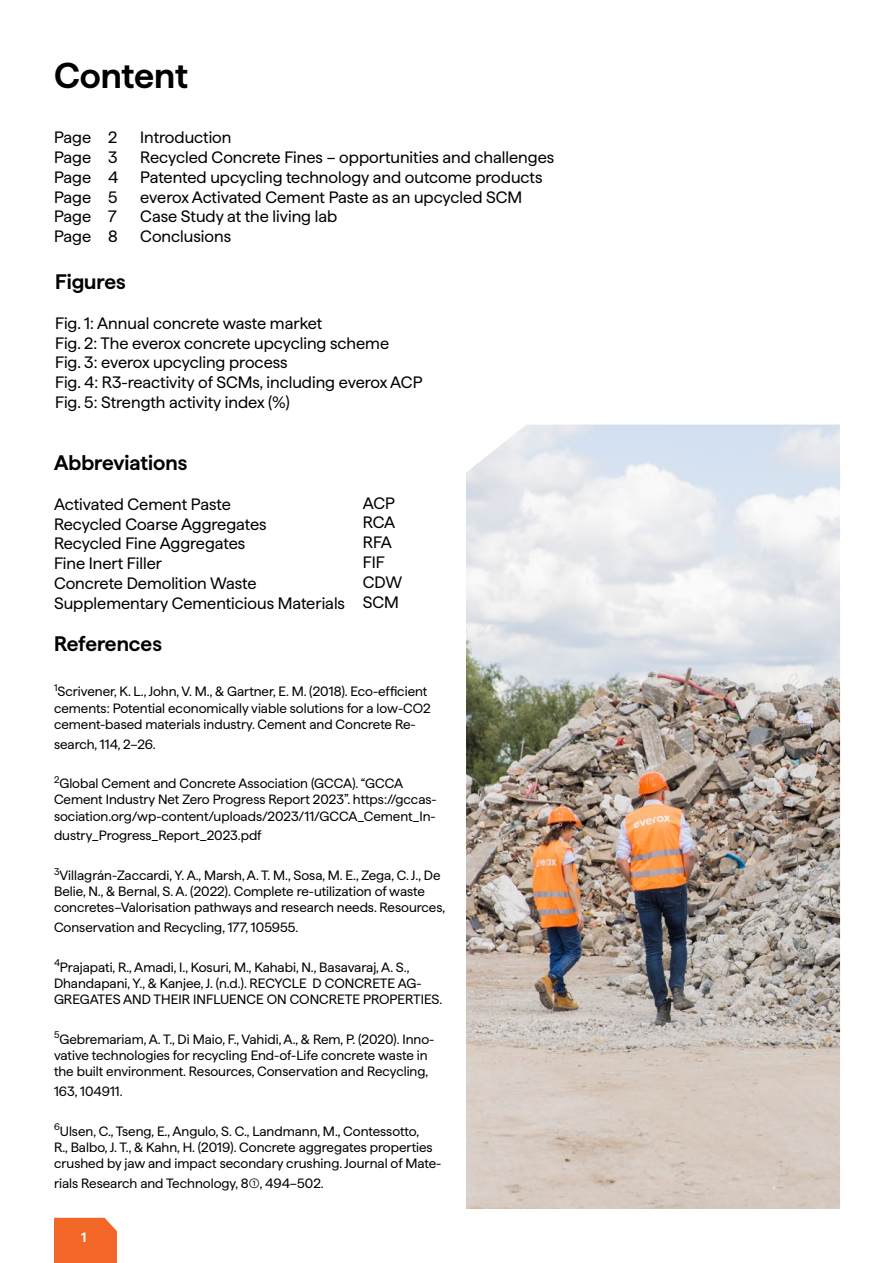
<style>
.page{position:relative;width:893px;height:1263px;background:#fff}
.page>*{position:absolute;margin:0;border:0;box-sizing:border-box;transform-origin:0 0}
.t1{font:600 36px "Haffer";letter-spacing:-.005em;color:#000}
.t2{font:600 21px "Haffer";color:#000}
.t3{font:16.5px "Haffer";color:#000}
.t4{font:13.5px/16.2px "Haffer";color:#000}
.t5{font:600 13.5px "Haffer";color:#fff}
</style>
<div class="page">
<img style="left:466px;top:425px;width:374px;height:784px">
<div style="left:54px;top:1218px;width:63px;height:45px;background:#f26727"></div>
<p class="t1" style="left:54px;top:48px;width:136px">Content</p>
<p class="t3" style="left:140px;top:125px;width:93px">Introduction</p>
<p class="t3" style="left:140px;top:145px;width:415px">Recycled Concrete Fines – opportunities and challenges</p>
<p class="t3" style="left:140px;top:165px;width:404px">Patented upcycling technology and outcome products</p>
<p class="t3" style="left:140px;top:185px;width:384px">everox Activated Cement Paste as an upcycled SCM</p>
<p class="t3" style="left:140px;top:204px;width:198px">Case Study at the living lab</p>
<p class="t3" style="left:140px;top:224px;width:92px">Conclusions</p>
<p class="t3" style="left:54px;top:125px;width:65px">Page 2</p>
<p class="t3" style="left:54px;top:145px;width:65px">Page 3</p>
<p class="t3" style="left:54px;top:165px;width:66px">Page 4</p>
<p class="t3" style="left:54px;top:185px;width:65px">Page 5</p>
<p class="t3" style="left:54px;top:204px;width:64px">Page 7</p>
<p class="t3" style="left:54px;top:224px;width:65px">Page 8</p>
<p class="t2" style="left:55px;top:266px;width:72px">Figures</p>
<p class="t3" style="left:55px;top:311px;width:269px">Fig. 1: Annual concrete waste market</p>
<p class="t3" style="left:55px;top:331px;width:336px">Fig. 2: The everox concrete upcycling scheme</p>
<p class="t3" style="left:55px;top:350px;width:234px">Fig. 3: everox upcycling process</p>
<p class="t3" style="left:55px;top:370px;width:369px">Fig. 4: R3-reactivity of SCMs, including everox ACP</p>
<p class="t3" style="left:55px;top:390px;width:236px">Fig. 5: Strength activity index (%)</p>
<p class="t2" style="left:54px;top:447px;width:135px">Abbreviations</p>
<p class="t3" style="left:54px;top:492px;width:178px">Activated Cement Paste</p>
<p class="t3" style="left:54px;top:512px;width:214px">Recycled Coarse Aggregates</p>
<p class="t3" style="left:54px;top:531px;width:193px">Recycled Fine Aggregates</p>
<p class="t3" style="left:54px;top:551px;width:110px">Fine Inert Filler</p>
<p class="t3" style="left:54px;top:571px;width:204px">Concrete Demolition Waste</p>
<p class="t3" style="left:54px;top:591px;width:293px">Supplementary Cementicious Materials</p>
<p class="t3" style="left:363px;top:491px;width:34px">ACP</p>
<p class="t3" style="left:363px;top:510px;width:34px">RCA</p>
<p class="t3" style="left:363px;top:530px;width:30px">RFA</p>
<p class="t3" style="left:363px;top:550px;width:23px">FIF</p>
<p class="t3" style="left:363px;top:570px;width:41px">CDW</p>
<p class="t3" style="left:363px;top:590px;width:38px">SCM</p>
<p class="t2" style="left:54px;top:628px;width:109px">References</p>
<p class="t4" style="left:54px;top:682px;width:378px"><sup>1</sup>Scrivener, K. L., John, V. M., &amp; Gartner, E. M. (2018). Eco-efficient cements: Potential economically viable solutions for a low-CO2 cement-based materials industry. Cement and Concrete Re-</p>
<p class="t4" style="left:54px;top:735px;width:103px">search, 114, 2–26.</p>
<p class="t4" style="left:54px;top:774px;width:384px"><sup>2</sup>Global Cement and Concrete Association (GCCA). “GCCA<br>Cement Industry Net Zero Progress Report 2023”. https://gccas&shy;sociation.org/wp-content/uploads/2023/11/GCCA_Cement_In-</p>
<p class="t4" style="left:54px;top:826px;width:209px">dustry_Progress_Report_2023.pdf</p>
<p class="t4" style="left:54px;top:866px;width:393px"><sup>3</sup>Villagrán-Zaccardi, Y. A., Marsh, A. T. M., Sosa, M. E., Zega, C. J., De<br>Belie, N., &amp; Bernal, S. A. (2022). Complete re-utilization of waste concretes–Valorisation pathways and research needs. Resources,</p>
<p class="t4" style="left:54px;top:918px;width:246px">Conservation and Recycling, 177, 105955.</p>
<p class="t4" style="left:54px;top:958px;width:390px"><sup>4</sup>Prajapati, R., Amadi, I., Kosuri, M., Kahabi, N., Basavaraj, A. S.,<br>Dhandapani, Y., &amp; Kanjee, J. (n.d.). RECYCLE D CONCRETE AG-<br>GREGATES AND THEIR INFLUENCE ON CONCRETE PROPERTIES.</p>
<p class="t4" style="left:54px;top:1030px;width:382px"><sup>5</sup>Gebremariam, A. T., Di Maio, F., Vahidi, A., &amp; Rem, P. (2020). Inno&shy;vative technologies for recycling End-of-Life concrete waste in the built environment. Resources, Conservation and Recycling,</p>
<p class="t4" style="left:54px;top:1082px;width:70px">163, 104911.</p>
<p class="t4" style="left:54px;top:1122px;width:389px"><sup>6</sup>Ulsen, C., Tseng, E., Angulo, S. C., Landmann, M., Contessotto,<br>R., Balbo, J. T., &amp; Kahn, H. (2019). Concrete aggregates properties crushed by jaw and impact secondary crushing. Journal of Mate-</p>
<p class="t4" style="left:54px;top:1174px;width:271px">rials Research and Technology, 8(1), 494–502.</p>
<p class="t5" style="left:81px;top:1227px;width:7px">1</p>
</div>
